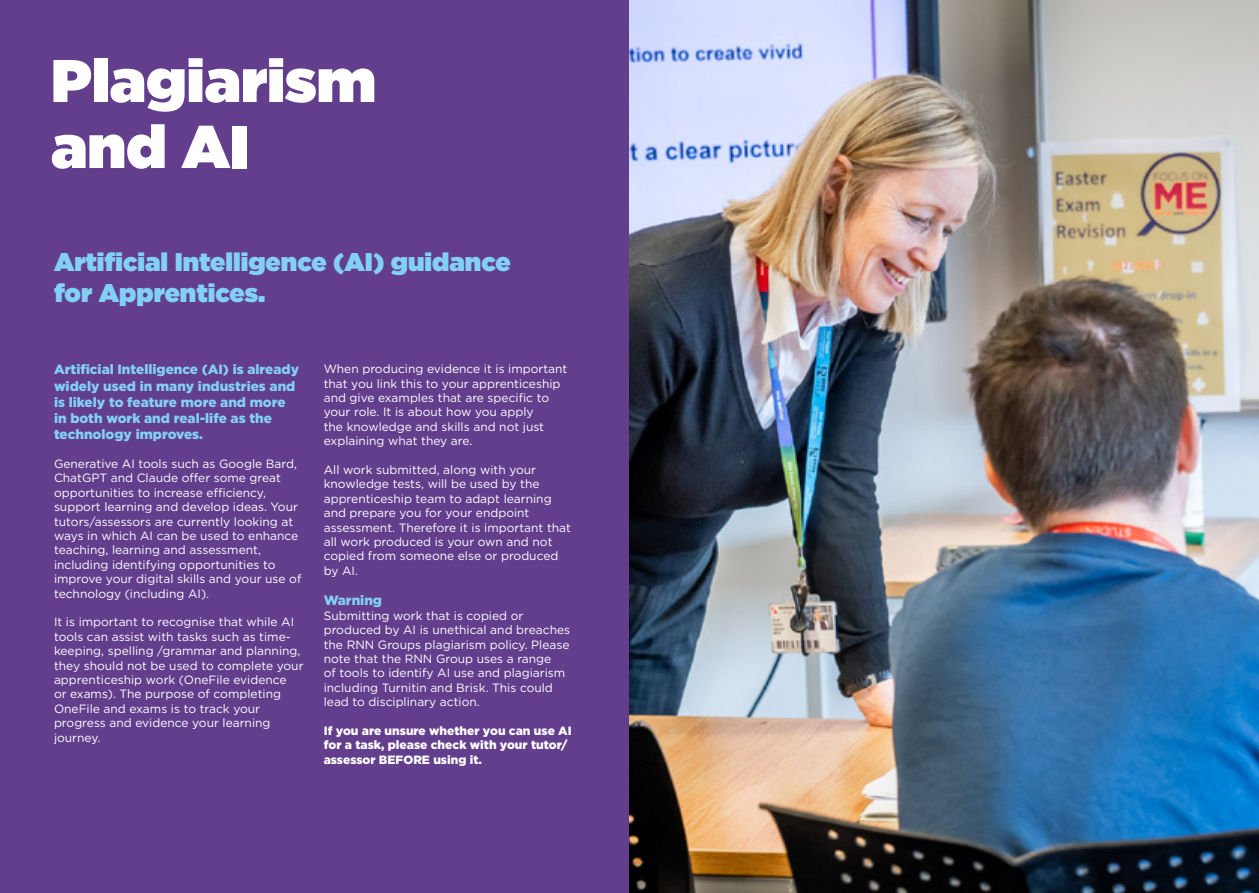
<style>
.page{position:relative;width:1259px;height:893px;background:#fff}
.page>*{position:absolute;margin:0;border:0;box-sizing:border-box;transform-origin:0 0}
.t1{font:900 60px/66px "Gotham";color:#fff}
.t2{font:900 25.5px/30.6px "Gotham";color:#83d0f5}
.t3{font:900 13.5px/16.2px "Gotham";color:#83d0f5}
.t4{font:12px/14.4px "Gotham";color:#fff}
.t5{font:900 12px/14.4px "Gotham";color:#fff}
</style>
<div class="page">
<div style="left:0;top:0;width:629px;height:893px;background:#633e8d"></div>
<img style="left:629px;top:0;width:630px;height:893px">
<h1 class="t1" style="left:51px;top:47px;width:326px">Plagiarism and AI</h1>
<h2 class="t2" style="left:54px;top:247px;width:458px">Artificial Intelligence (AI) guidance for Apprentices.</h2>
<p class="t3" style="left:54px;top:361px;width:247px">Artificial Intelligence (AI) is already widely used in many industries and is likely to feature more and more in both work and real-life as the technology improves.</p>
<p class="t4" style="left:54px;top:456px;width:249px">Generative AI tools such as Google Bard, ChatGPT and Claude offer some great opportunities to increase efficiency, support learning and develop ideas. Your tutors/assessors are currently looking at ways in which AI can be used to enhance teaching, learning and assessment, including identifying opportunities to improve your digital skills and your use of technology (including AI).</p>
<p class="t4" style="left:54px;top:615px;width:251px">It is important to recognise that while AI tools can assist with tasks such as time&shy;keeping, spelling /grammar and planning, they should not be used to complete your apprenticeship work (OneFile evidence<br>or exams). The purpose of completing OneFile and exams is to track your progress and evidence your learning journey.</p>
<p class="t4" style="left:324px;top:361px;width:245px">When producing evidence it is important that you link this to your apprenticeship and give examples that are specific to your role. It is about how you apply<br>the knowledge and skills and not just explaining what they are.</p>
<p class="t4" style="left:324px;top:462px;width:249px">All work submitted, along with your knowledge tests, will be used by the apprenticeship team to adapt learning and prepare you for your endpoint assessment. Therefore it is important that all work produced is your own and not copied from someone else or produced by AI.</p>
<p class="t3" style="left:324px;top:592px;width:60px">Warning</p>
<p class="t4" style="left:324px;top:608px;width:248px">Submitting work that is copied or produced by AI is unethical and breaches the RNN Groups plagiarism policy. Please note that the RNN Group uses a range<br>of tools to identify AI use and plagiarism including Turnitin and Brisk. This could lead to disciplinary action.</p>
<p class="t5" style="left:324px;top:723px;width:249px">If you are unsure whether you can use AI for a task, please check with your tutor/ assessor BEFORE using it.</p>
</div>
